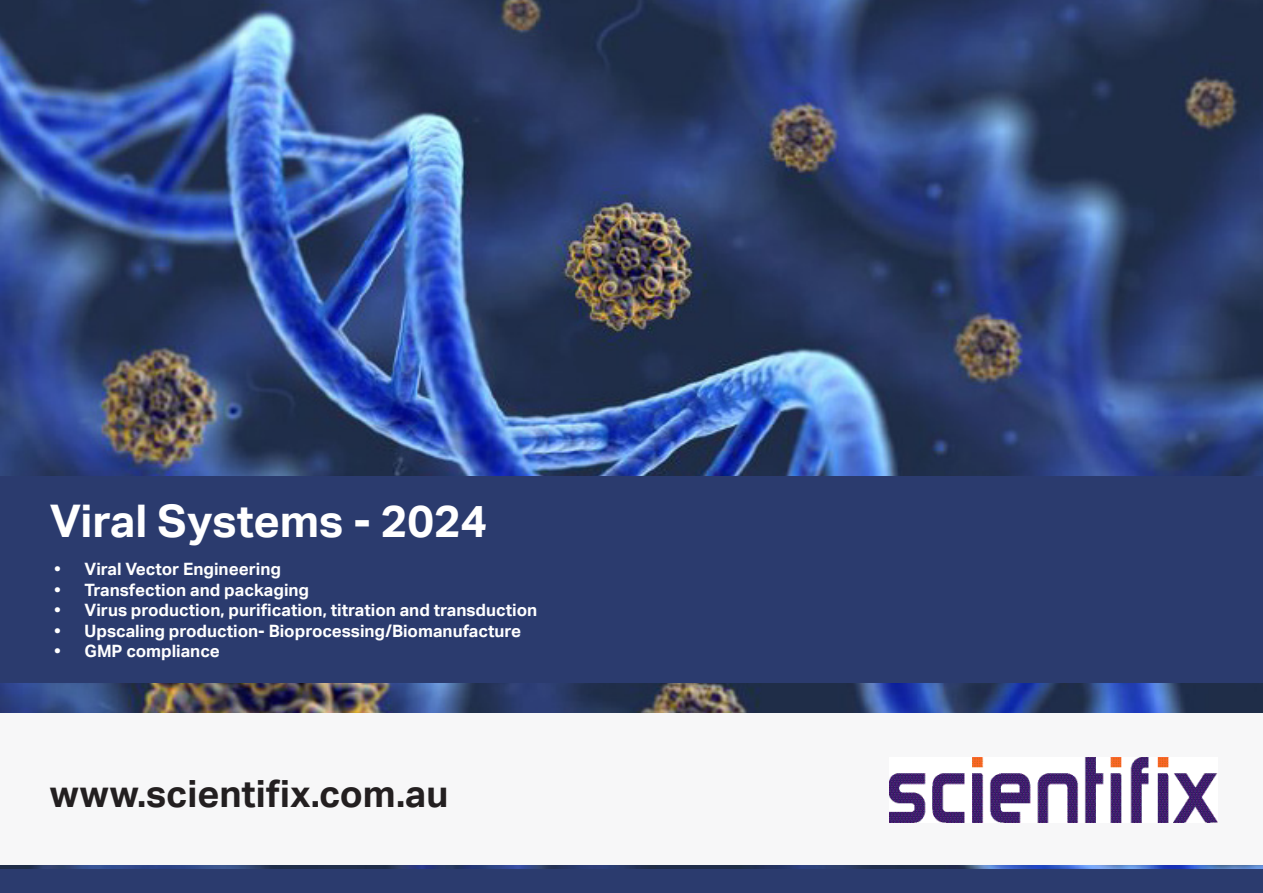
<style>
.page{position:relative;width:1263px;height:893px;background:#fff}
.page>*{position:absolute;margin:0;border:0;box-sizing:border-box;transform-origin:0 0}
.t1{font:700 45px "Aktiv Grotesk";color:#fff}
.t2{font:700 37.5px "Aktiv Grotesk";color:#231f20}
.t3{font:700 17.1px "Aktiv Grotesk";color:#fff}
</style>
<div class="page">
<img style="left:0;top:0;width:1263px;height:869px">
<div style="left:0;top:476px;width:1263px;height:206px;background:#2b3b6e"></div>
<div style="left:0;top:713px;width:1263px;height:151px;background:#f7f7f8"></div>
<img style="left:890px;top:758px;width:327px;height:64px">
<div style="left:0;top:869px;width:1263px;height:24px;background:#2b3b6e"></div>
<p class="t1" style="left:50px;top:495px;width:439px">Viral Systems - 2024</p>
<p class="t3" style="left:54px;top:559px;width:229px">• Viral Vector Engineering</p>
<p class="t3" style="left:54px;top:580px;width:257px">• Transfection and packaging</p>
<p class="t3" style="left:54px;top:600px;width:485px">• Virus production, purification, titration and transduction</p>
<p class="t3" style="left:54px;top:621px;width:469px">• Upscaling production- Bioprocessing/Biomanufacture</p>
<p class="t3" style="left:54px;top:641px;width:167px">• GMP compliance</p>
<p class="t2" style="left:50px;top:772px;width:400px">www.scientifix.com.au</p>
</div>
